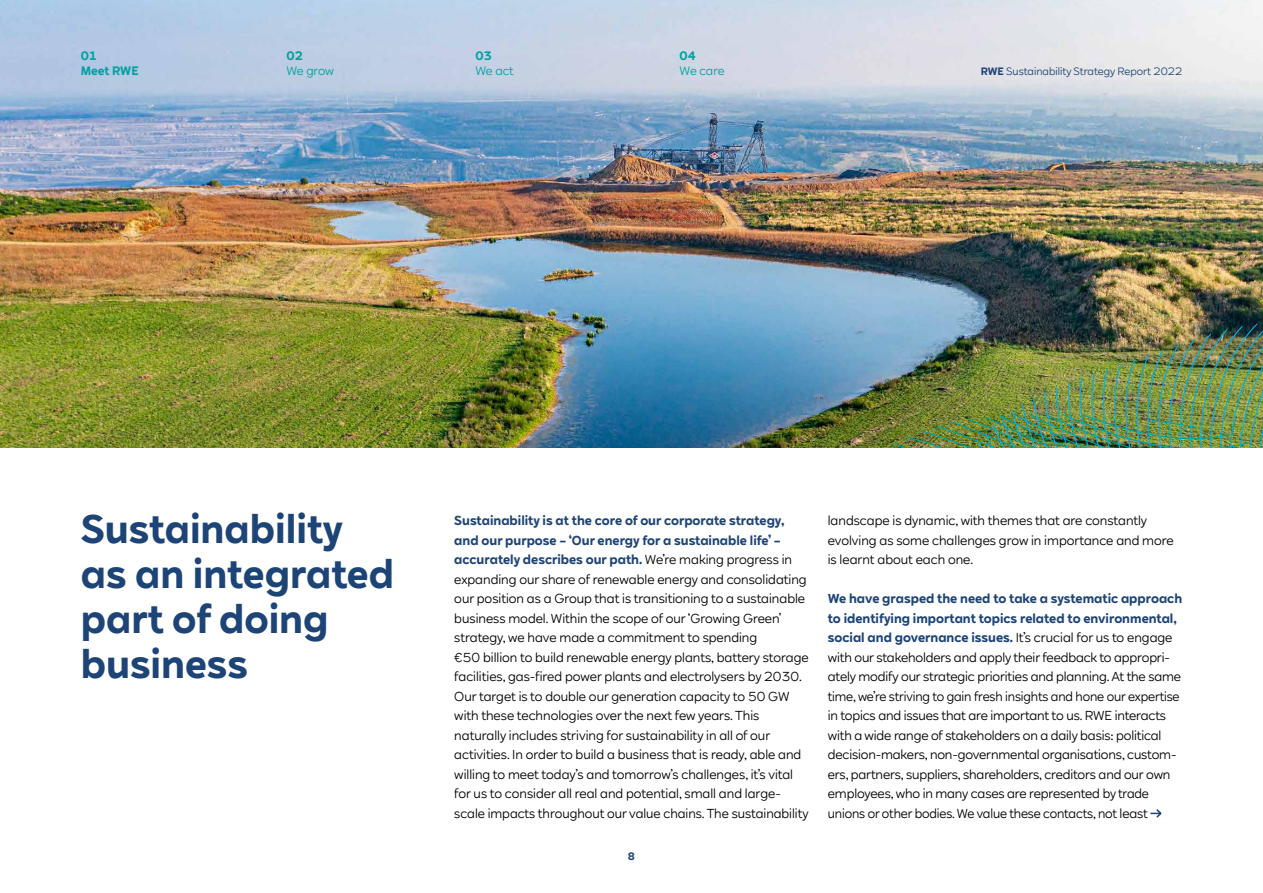
<style>
.page{position:relative;width:1263px;height:893px;background:#fff}
.page>*{position:absolute;margin:0;border:0;box-sizing:border-box;transform-origin:0 0}
.t1{font:700 39px/45px "RWE Sans";color:#1d4477}
.t2{font:12.75px/19.5px "RWE Sans";color:#000}
.t3{font:12px "RWE Sans";letter-spacing:-.005em;color:#00a19f}
.t4{font:700 12px/15px "RWE Sans";color:#00a19f}
.t5{font:10.5px "RWE Sans";color:#1d4477}
.t6{font:700 10.5px "RWE Sans";color:#1d4477}
.s1{font-weight:700}
.s2{font-weight:700;color:#1d4477}
</style>
<div class="page">
<img style="left:0;top:0;width:1263px;height:447px">
<img style="left:796px;top:319px;width:467px;height:128px">
<svg style="left:1150px;top:809px;width:12px;height:9px"></svg>
<p class="t4" style="left:81px;top:49px;width:59px">01<br>Meet RWE</p>
<p class="t4" style="left:286px;top:49px;width:18px">02</p>
<p class="t3" style="left:286px;top:64px;width:49px">We grow</p>
<p class="t4" style="left:475px;top:49px;width:18px">03</p>
<p class="t3" style="left:475px;top:64px;width:40px">We act</p>
<p class="t4" style="left:680px;top:49px;width:18px">04</p>
<p class="t3" style="left:680px;top:64px;width:46px">We care</p>
<p class="t5" style="left:981px;top:65px;width:203px"><span class="s1">RWE</span> Sustainability Strategy Report 2022</p>
<h1 class="t1" style="left:81px;top:507px;width:315px">Sustainability as an integrated part of doing business</h1>
<p class="t2" style="left:454px;top:511px;width:356px"><span class="s2">Sustainability is at the core of our corporate strategy, and our purpose – ‘Our energy for a sustainable life’ – accurately describes our path.</span> We’re making progress in expanding our share of renewable energy and consolidating our position as a Group that is transitioning to a sustainable business model. Within the scope of our ‘Growing Green’ strategy, we have made a commitment to spending<br>€50 billion to build renewable energy plants, battery storage facilities, gas-fired power plants and electrolysers by 2030.<br>Our target is to double our generation capacity to 50 GW with these technologies over the next few years. This naturally includes striving for sustainability in all of our activities. In order to build a business that is ready, able and willing to meet today’s and tomorrow’s challenges, it’s vital for us to consider all real and potential, small and large&shy;scale impacts throughout our value chains. The sustainability</p>
<p class="t2" style="left:828px;top:511px;width:347px">landscape is dynamic, with themes that are constantly evolving as some challenges grow in importance and more is learnt about each one.</p>
<p class="t2" style="left:828px;top:589px;width:356px"><span class="s2">We have grasped the need to take a systematic approach to identifying important topics related to environmental, social and governance issues.</span> It’s crucial for us to engage with our stakeholders and apply their feedback to appropri&shy;ately modify our strategic priorities and planning. At the same time, we’re striving to gain fresh insights and hone our expertise in topics and issues that are important to us. RWE interacts with a wide range of stakeholders on a daily basis: political decision-makers, non-governmental organisations, custom&shy;ers, partners, suppliers, shareholders, creditors and our own employees, who in many cases are represented by trade unions or other bodies. We value these contacts, not least</p>
<p class="t6" style="left:628px;top:849px;width:9px">8</p>
</div>
